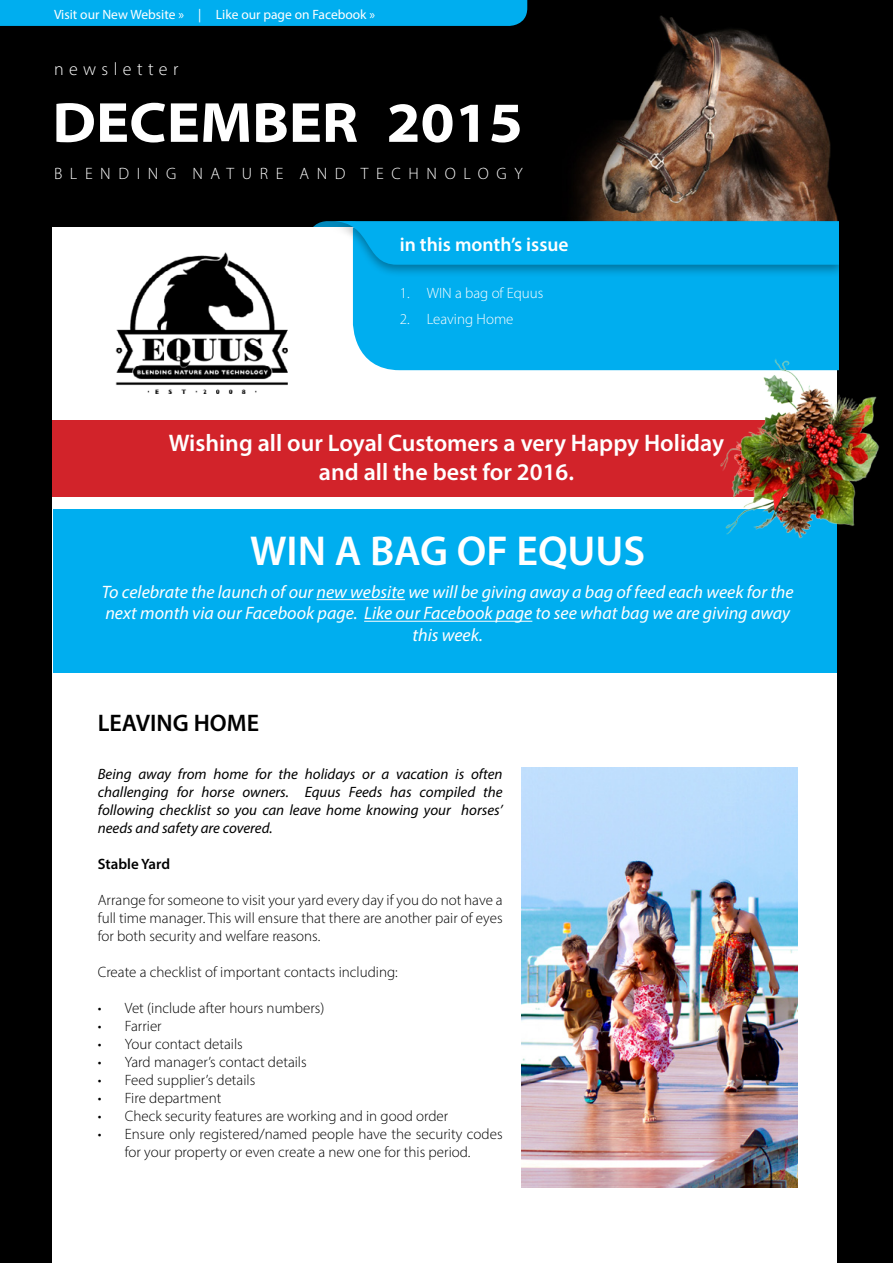
<style>
.page{position:relative;width:893px;height:1263px;background:#000}
.page>*{position:absolute;margin:0;border:0;box-sizing:border-box;transform-origin:0 0}
.t1{font:700 semi-expanded 57px "Myriad Pro";color:#fff}
.t2{font:600 42px "Myriad Pro";color:#fff}
.t3{font:600 24px/28.8px "Myriad Pro";color:#fff;text-align:center}
.t4{font:600 24px "Myriad Pro";color:#000}
.t5{font:600 19.5px "Myriad Pro";color:#fff}
.t6{font:italic 18px/21.6px "Myriad Pro";color:#fff;text-align:center}
.t7{font:300 18px "Myriad Pro";letter-spacing:.3em;color:#fff}
.t8{font:300 16.5px "Myriad Pro";letter-spacing:.465em;color:#fff}
.t9{font:300 15px/18px "Myriad Pro";color:#000;text-align:justify}
.t10{font:italic 15px/18px "Myriad Pro";color:#000;text-align:justify}
.t11{font:300 15px "Myriad Pro";color:#fff}
.t12{font:600 15px "Myriad Pro";color:#000}
.t13{font:13.5px "Myriad Pro";color:#fff}
</style>
<div class="page">
<img style="left:527px;top:6px;width:310px;height:210px">
<div style="left:52px;top:227px;width:785px;height:1036px;background:#fff"></div>
<div style="left:353px;top:278px;width:486px;height:92px;background:#00aeef"></div>
<div style="left:53px;top:509px;width:784px;height:163px;background:#00aeef"></div>
<div style="left:323px;top:216px;width:525px;height:62px;background:#000;opacity:.35"></div>
<svg style="left:331px;top:221px;width:508px;height:44px;background:#09afed"></svg>
<img style="left:116px;top:252px;width:172px;height:141px">
<div style="left:0;top:0;width:527px;height:26px;background:#00aeef"></div>
<hr style="left:317px;top:599px;width:88px;height:1px;background:#fff">
<hr style="left:364px;top:621px;width:168px;height:1px;background:#fff">
<div style="left:52px;top:420px;width:785px;height:76px;background:#d2232a"></div>
<img style="left:681px;top:357px;width:198px;height:182px">
<img style="left:522px;top:768px;width:276px;height:419px">
<p class="t13" style="left:54px;top:6px;width:323px">Visit our New Website » | Like our page on Facebook »</p>
<p class="t7" style="left:54px;top:58px;width:126px">newsletter</p>
<h1 class="t1" style="left:52px;top:85px;width:472px">DECEMBER 2015</h1>
<p class="t8" style="left:54px;top:164px;width:470px">BLENDING NATURE AND TECHNOLOGY</p>
<h3 class="t5" style="left:400px;top:232px;width:170px">in this month’s issue</h3>
<p class="t11" style="left:400px;top:284px;width:145px">1. WIN a bag of Equus</p>
<p class="t11" style="left:400px;top:310px;width:115px">2. Leaving Home</p>
<h3 class="t3" style="left:169px;top:428px;width:557px">Wishing all our Loyal Customers a very Happy Holiday and all the best for 2016.</h3>
<h2 class="t2" style="left:250px;top:524px;width:397px">WIN A BAG OF EQUUS</h2>
<p class="t6" style="left:102px;top:581px;width:693px">To celebrate the launch of our new website we will be giving away a bag of feed each week for the next month via our Facebook page. Like our Facebook page to see what bag we are giving away this week.</p>
<h3 class="t4" style="left:98px;top:707px;width:163px">LEAVING HOME</h3>
<p class="t10" style="left:98px;top:765px;width:406px">Being away from home for the holidays or a vacation is often challenging for horse owners. Equus Feeds has compiled the following checklist so you can leave home knowing your horses’ needs and safety are covered.</p>
<p class="t12" style="left:98px;top:854px;width:74px">Stable Yard</p>
<p class="t9" style="left:98px;top:891px;width:406px">Arrange for someone to visit your yard every day if you do not have a full time manager. This will ensure that there are another pair of eyes for both security and welfare reasons.</p>
<p class="t9" style="left:98px;top:963px;width:302px">Create a checklist of important contacts including:</p>
<p class="t9" style="left:98px;top:999px;width:228px">• Vet (include after hours numbers)</p>
<p class="t9" style="left:98px;top:1017px;width:65px">• Farrier</p>
<p class="t9" style="left:98px;top:1035px;width:147px">• Your contact details</p>
<p class="t9" style="left:98px;top:1053px;width:210px">• Yard manager’s contact details</p>
<p class="t9" style="left:98px;top:1071px;width:159px">• Feed supplier’s details</p>
<p class="t9" style="left:98px;top:1089px;width:125px">• Fire department</p>
<p class="t9" style="left:98px;top:1107px;width:352px">• Check security features are working and in good order</p>
<p class="t9" style="left:98px;top:1125px;width:406px;text-align:center">• Ensure only registered/named people have the security codes for your property or even create a new one for this period.</p>
</div>
